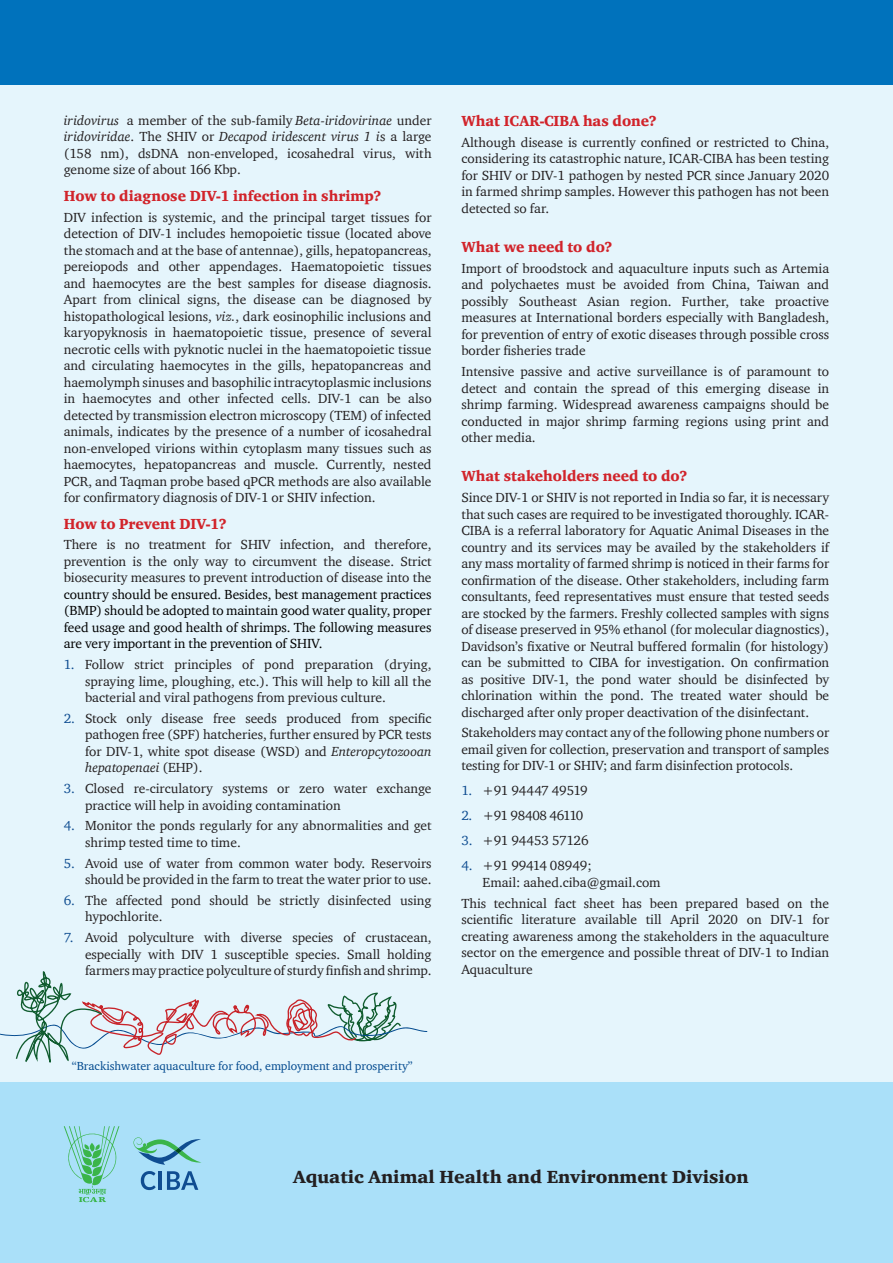
<style>
.page{position:relative;width:893px;height:1263px;background:#fff}
.page>*{position:absolute;margin:0;border:0;box-sizing:border-box;transform-origin:0 0}
.Text{font:18px "Charter ITC Blac";color:#231f20}
.HEAD{font:15px "Charter ITC Blac";color:#d1232a;scale:.95 1}
.Text-2{font:13.5px/16.5px "Charter ITC";color:#231f20;text-align:justify}
.Text-3{font:13.5px/16.5px "Charter ITC";letter-spacing:-.005em;color:#000;text-align:justify}
.Text-4{font:13.5px "Charter ITC";letter-spacing:-.02em;color:#231f20}
.t1{font:12px "Charter ITC";color:#01498e}
.s1{font-style:italic}
.s2{color:#231f20}
.s3{color:#0f4d91}
</style>
<div class="page">
<div style="left:0;top:85px;width:893px;height:999px;background:#e5f5fc"></div>
<div style="left:0;top:0;width:893px;height:85px;background:#0072bc"></div>
<div style="left:0;top:1082px;width:893px;height:181px;background:#aae0f9"></div>
<svg style="left:64px;top:1126px;width:55px;height:76px"></svg>
<svg style="left:0;top:971px;width:427px;height:92px"></svg>
<svg style="left:141px;top:1171px;width:15px;height:19px"></svg>
<hr style="left:159px;top:1171px;width:3px;height:19px;background:#0f4d91">
<svg style="left:167px;top:1171px;width:31px;height:19px"></svg>
<svg style="left:134px;top:1137px;width:67px;height:28px"></svg>
<p class="Text-2" style="left:64px;top:112px;width:369px"><span class="s1">iridovirus</span> a member of the sub-family <span class="s1">Beta-iridovirinae</span> under <span class="s1">iridoviridae</span>. The SHIV or <span class="s1">Decapod iridescent virus 1 i</span>s a large (158 nm), dsDNA non-enveloped, icosahedral virus, with genome size of about 166 Kbp.</p>
<p class="HEAD" style="left:64px;top:186px;width:336px">How to diagnose DIV-1 infection in shrimp?</p>
<p class="Text-2" style="left:64px;top:208px;width:369px">DIV infection is systemic, and the principal target tissues for detection of DIV-1 includes hemopoietic tissue (located above the stomach and at the base of antennae), gills, hepatopancreas, pereiopods and other appendages. Haematopoietic tissues and haemocytes are the best samples for disease diagnosis.<br>Apart from clinical signs, the disease can be diagnosed by histopathological lesions, <span class="s1">viz.</span>, dark eosinophilic inclusions and karyopyknosis in haematopoietic tissue, presence of several necrotic cells with pyknotic nuclei in the haematopoietic tissue and circulating haemocytes in the gills, hepatopancreas and haemolymph sinuses and basophilic intracytoplasmic inclusions in haemocytes and other infected cells. DIV-1 can be also detected by transmission electron microscopy (TEM) of infected animals, indicates by the presence of a number of icosahedral non-enveloped virions within cytoplasm many tissues such as haemocytes, hepatopancreas and muscle. Currently, nested PCR, and Taqman probe based qPCR methods are also available for confirmatory diagnosis of DIV-1 or SHIV infection.</p>
<p class="HEAD" style="left:64px;top:514px;width:173px">How to Prevent DIV-1?</p>
<p class="Text-3" style="left:64px;top:536px;width:369px"><span class="s2">There is no treatment for SHIV infection, and therefore, prevention is the only way to circumvent the disease. Strict biosecurity measures to prevent introduction of disease into the </span>country should be ensured. Besides, best management practices (BMP) should be adopted to maintain good water quality, proper feed usage and good health of shrimps. The following measures are very important in the prevention of SHIV.</p>
<p class="Text-2" style="left:85px;top:656px;width:348px;text-indent:-21px"><span class="s3">1.</span> Follow strict principles of pond preparation (drying, spraying lime, ploughing, etc.). This will help to kill all the bacterial and viral pathogens from previous culture.</p>
<p class="Text-2" style="left:85px;top:710px;width:348px;text-indent:-21px"><span class="s3">2.</span> Stock only disease free seeds produced from specific pathogen free (SPF) hatcheries, further ensured by PCR tests for DIV-1, white spot disease (WSD) and <span class="s1">Enteropcytozooan hepatopenaei</span> (EHP).</p>
<p class="Text-2" style="left:85px;top:780px;width:348px;text-indent:-21px"><span class="s3">3.</span> Closed re-circulatory systems or zero water exchange practice will help in avoiding contamination</p>
<p class="Text-2" style="left:85px;top:817px;width:348px;text-indent:-21px"><span class="s3">4.</span> Monitor the ponds regularly for any abnormalities and get shrimp tested time to time.</p>
<p class="Text-2" style="left:64px;top:854px;width:369px;text-align:right"><span class="s3">5.</span> Avoid use of water from common water body. Reservoirs should be provided in the farm to treat the water prior to use.</p>
<p class="Text-2" style="left:85px;top:892px;width:348px;text-indent:-21px"><span class="s3">6.</span> The affected pond should be strictly disinfected using hypochlorite.</p>
<p class="Text-2" style="left:85px;top:929px;width:348px;text-indent:-21px"><span class="s3">7.</span> Avoid polyculture with diverse species of crustacean, especially with DIV 1 susceptible species. Small holding farmers may practice polyculture of sturdy finfish and shrimp.</p>
<p class="HEAD" style="left:461px;top:112px;width:207px">What ICAR-CIBA has done?</p>
<p class="Text-2" style="left:461px;top:134px;width:369px">Although disease is currently confined or restricted to China, considering its catastrophic nature, ICAR-CIBA has been testing for SHIV or DIV-1 pathogen by nested PCR since January 2020 in farmed shrimp samples. However this pathogen has not been detected so far.</p>
<p class="HEAD" style="left:461px;top:238px;width:160px">What we need to do?</p>
<p class="Text-2" style="left:461px;top:260px;width:369px">Import of broodstock and aquaculture inputs such as Artemia and polychaetes must be avoided from China, Taiwan and possibly Southeast Asian region. Further, take proactive measures at International borders especially with Bangladesh, for prevention of entry of exotic diseases through possible cross border fisheries trade</p>
<p class="Text-2" style="left:461px;top:363px;width:369px">Intensive passive and active surveillance is of paramount to detect and contain the spread of this emerging disease in shrimp farming. Widespread awareness campaigns should be conducted in major shrimp farming regions using print and other media.</p>
<p class="HEAD" style="left:461px;top:467px;width:239px">What stakeholders need to do?</p>
<p class="Text-2" style="left:461px;top:489px;width:369px">Since DIV-1 or SHIV is not reported in India so far, it is necessary that such cases are required to be investigated thoroughly. ICAR-CIBA is a referral laboratory for Aquatic Animal Diseases in the country and its services may be availed by the stakeholders if any mass mortality of farmed shrimp is noticed in their farms for confirmation of the disease. Other stakeholders, including farm consultants, feed representatives must ensure that tested seeds are stocked by the farmers. Freshly collected samples with signs of disease preserved in 95% ethanol (for molecular diagnostics), Davidson’s fixative or Neutral buffered formalin (for histology) can be submitted to CIBA for investigation. On confirmation as positive DIV-1, the pond water should be disinfected by chlorination within the pond. The treated water should be discharged after only proper deactivation of the disinfectant.</p>
<p class="Text-2" style="left:461px;top:724px;width:369px">Stakeholders may contact any of the following phone numbers or email given for collection, preservation and transport of samples testing for DIV-1 or SHIV; and farm disinfection protocols.</p>
<p class="Text-2" style="left:461px;top:782px;width:128px"><span class="s3">1.</span> +91 94447 49519</p>
<p class="Text-4" style="left:461px;top:807px;width:124px"><span class="s3">2.</span> +91 98408 46110</p>
<p class="Text-2" style="left:461px;top:832px;width:129px"><span class="s3">3.</span> +91 94453 57126</p>
<p class="Text-2" style="left:483px;top:857px;width:180px;text-indent:-21px"><span class="s3">4.</span> +91 99414 08949;<br>Email: aahed.ciba@gmail.com</p>
<p class="Text-2" style="left:461px;top:894px;width:369px">This technical fact sheet has been prepared based on the scientific literature available till April 2020 on DIV-1 for creating awareness among the stakeholders in the aquaculture sector on the emergence and possible threat of DIV-1 to Indian Aquaculture</p>
<p class="t1" style="left:72px;top:1058px;width:342px">“Brackishwater aquaculture for food, employment and prosperity”</p>
<p class="Text" style="left:293px;top:1165px;width:457px">Aquatic Animal Health and Environment Division</p>
</div>
